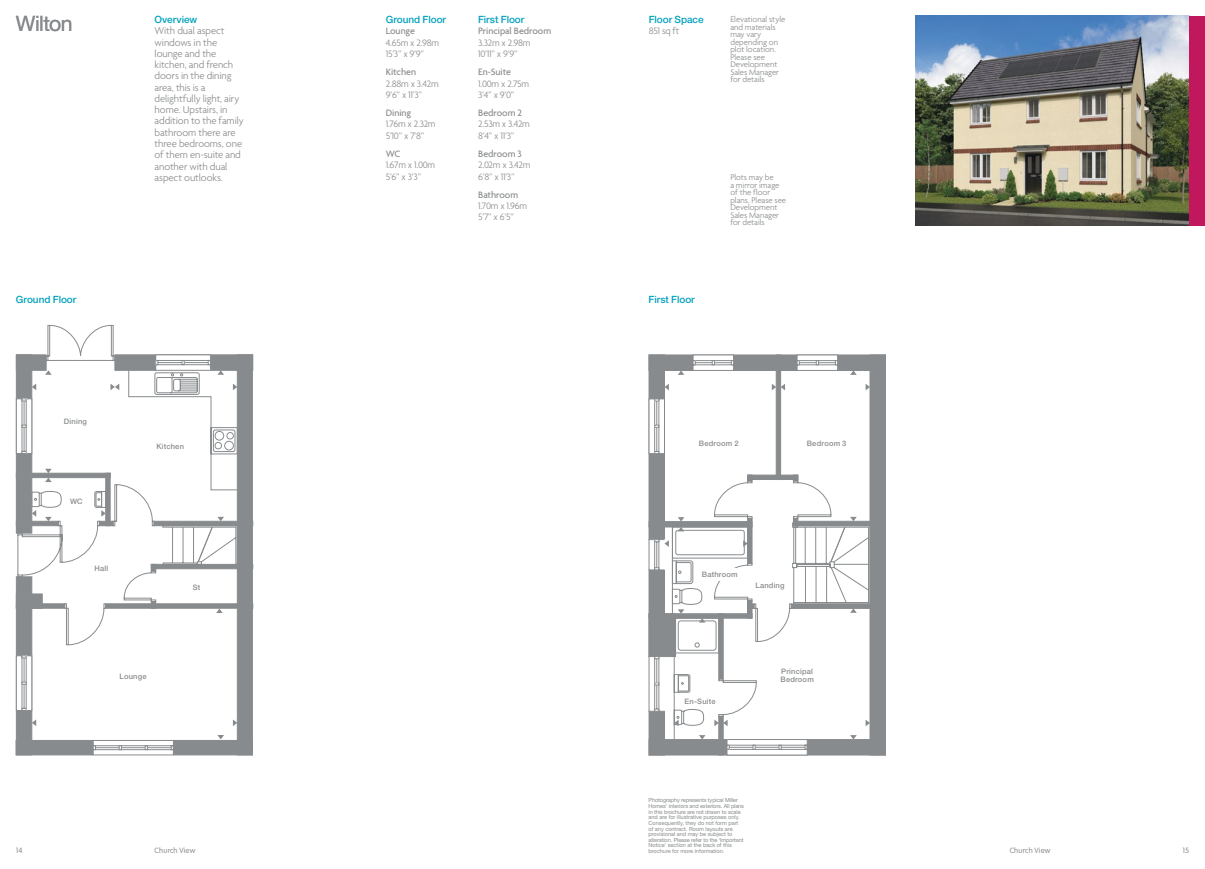
<style>
.page{position:relative;width:1205px;height:869px;background:#fff}
.page>*{position:absolute;margin:0;border:0;box-sizing:border-box;transform-origin:0 0}
.t1{font:21.25px "Helvetica Neue LT Std";letter-spacing:-.025em;color:#888b8d}
.t2{font:300 10.62px/11.2px "Agenda";letter-spacing:-.01em;color:#888b8d}
.t3{font:300 10px/11.2px "Agenda";letter-spacing:-.025em;color:#888b8d}
.t4{font:500 10px "Agenda";letter-spacing:-.005em;color:#888b8d}
.t5{font:500 10px "Helvetica Neue LT Std";letter-spacing:-.005em;color:#00a1be}
.t6{font:300 8.75px/7.5px "Agenda";letter-spacing:-.005em;color:#888b8d}
.t7{font:500 7.5px/8px "Helvetica Neue";letter-spacing:.025em;color:#888b8d}
.t8{font:300 7.5px "VAG Rounded Std";letter-spacing:.025em;color:#888b8d}
.t9{font:5.62px/5.6px "Helvetica Neue LT Std";letter-spacing:-.005em;color:#888b8d}
</style>
<div class="page">
<img style="left:915px;top:16px;width:274px;height:209px">
<div style="left:1189px;top:16px;width:16px;height:209px;background:#c0175d"></div>
<div style="left:16px;top:354px;width:16px;height:179px;border:1px solid #888b8d"></div>
<div style="left:16px;top:576px;width:16px;height:178px;background:#888b8d"></div>
<div style="left:237px;top:354px;width:16px;height:400px;background:#888b8d"></div>
<hr style="left:16px;top:473px;width:94px;height:4px;background:#888b8d">
<hr style="left:16px;top:521px;width:43px;height:4px;background:#888b8d">
<svg style="left:16px;top:398px;width:2px;height:55px"></svg>
<svg style="left:16px;top:656px;width:16px;height:54px"></svg>
<svg style="left:18px;top:324px;width:220px;height:360px"></svg>
<svg style="left:151px;top:324px;width:87px;height:247px"></svg>
<svg style="left:110px;top:383px;width:9px;height:7px"></svg>
<svg style="left:32px;top:383px;width:4px;height:7px"></svg>
<svg style="left:45px;top:370px;width:7px;height:4px"></svg>
<svg style="left:101px;top:510px;width:5px;height:6px"></svg>
<svg style="left:32px;top:510px;width:4px;height:6px"></svg>
<svg style="left:45px;top:468px;width:7px;height:14px"></svg>
<svg style="left:45px;top:516px;width:7px;height:5px"></svg>
<svg style="left:32px;top:719px;width:4px;height:6px"></svg>
<svg style="left:233px;top:719px;width:4px;height:6px"></svg>
<svg style="left:217px;top:735px;width:7px;height:4px"></svg>
<svg style="left:216px;top:608px;width:7px;height:4px"></svg>
<svg style="left:95px;top:749px;width:77px;height:2px"></svg>
<div style="left:93px;top:740px;width:81px;height:14px;border:1px solid #888b8d"></div>
<svg style="left:93px;top:745px;width:81px;height:4px"></svg>
<div style="left:174px;top:740px;width:79px;height:14px;background:#888b8d"></div>
<div style="left:16px;top:740px;width:77px;height:14px;background:#888b8d"></div>
<div style="left:649px;top:355px;width:236px;height:15px;background:#888b8d"></div>
<div style="left:649px;top:354px;width:236px;height:16px;border:1px solid #888b8d"></div>
<div style="left:649px;top:710px;width:16px;height:44px;border:1px solid #888b8d"></div>
<div style="left:649px;top:355px;width:15px;height:184px;background:#888b8d"></div>
<div style="left:649px;top:354px;width:16px;height:185px;border:1px solid #888b8d"></div>
<div style="left:649px;top:569px;width:16px;height:87px;border:1px solid #888b8d"></div>
<div style="left:870px;top:355px;width:15px;height:399px;background:#888b8d"></div>
<div style="left:649px;top:739px;width:236px;height:15px;background:#888b8d"></div>
<hr style="left:776px;top:355px;width:4px;height:124px;background:#888b8d">
<div style="left:776px;top:354px;width:5px;height:125px;border:1px solid #888b8d"></div>
<svg style="left:747px;top:474px;width:46px;height:5px"></svg>
<div style="left:649px;top:521px;width:103px;height:6px;background:#888b8d"></div>
<svg style="left:793px;top:474px;width:5px;height:6px"></svg>
<div style="left:649px;top:613px;width:27px;height:43px;background:#888b8d"></div>
<svg style="left:649px;top:398px;width:16px;height:56px"></svg>
<svg style="left:649px;top:656px;width:1px;height:55px"></svg>
<svg style="left:797px;top:354px;width:41px;height:16px"></svg>
<svg style="left:693px;top:354px;width:41px;height:16px"></svg>
<svg style="left:650px;top:480px;width:220px;height:276px"></svg>
<svg style="left:865px;top:383px;width:5px;height:7px"></svg>
<svg style="left:850px;top:370px;width:7px;height:4px"></svg>
<svg style="left:772px;top:383px;width:13px;height:7px"></svg>
<svg style="left:664px;top:383px;width:5px;height:7px"></svg>
<svg style="left:678px;top:370px;width:6px;height:4px"></svg>
<svg style="left:649px;top:539px;width:20px;height:31px"></svg>
<svg style="left:678px;top:517px;width:6px;height:14px"></svg>
<svg style="left:678px;top:609px;width:6px;height:4px"></svg>
<svg style="left:674px;top:719px;width:4px;height:7px"></svg>
<svg style="left:699px;top:734px;width:6px;height:5px"></svg>
<svg style="left:699px;top:618px;width:6px;height:4px"></svg>
<svg style="left:714px;top:516px;width:156px;height:240px"></svg>
<div style="left:711px;top:568px;width:30px;height:12px;background:#fff"></div>
<h1 class="t1" style="left:16px;top:11px;width:58px">Wilton</h1>
<h3 class="t5" style="left:155px;top:14px;width:44px">Overview</h3>
<p class="t2" style="left:155px;top:26px;width:91px">With dual aspect windows in the lounge and the kitchen, and french doors in the dining area, this is a delightfully light, airy home. Upstairs, in addition to the family bathroom there are three bedrooms, one of them en-suite and another with dual aspect outlooks.</p>
<h3 class="t5" style="left:386px;top:14px;width:62px">Ground Floor</h3>
<h3 class="t4" style="left:386px;top:26px;width:31px">Lounge</h3>
<h3 class="t3" style="left:386px;top:37px;width:55px">4.65m x 2.98m<br>15’3” x 9’9”</h3>
<h3 class="t4" style="left:386px;top:67px;width:32px">Kitchen</h3>
<h3 class="t3" style="left:386px;top:78px;width:54px">2.88m x 3.42m<br>9’6” x 11’3”</h3>
<h3 class="t4" style="left:386px;top:107px;width:27px">Dining</h3>
<h3 class="t3" style="left:386px;top:119px;width:51px">1.76m x 2.32m<br>5’10” x 7’8”</h3>
<h3 class="t4" style="left:386px;top:148px;width:16px">WC</h3>
<h3 class="t3" style="left:386px;top:160px;width:51px">1.67m x 1.00m<br>5’6” x 3’3”</h3>
<h3 class="t5" style="left:478px;top:14px;width:48px">First Floor</h3>
<h3 class="t4" style="left:478px;top:26px;width:75px">Principal Bedroom</h3>
<h3 class="t3" style="left:478px;top:37px;width:54px">3.32m x 2.98m<br>10’11” x 9’9”</h3>
<h3 class="t4" style="left:478px;top:67px;width:34px">En-Suite</h3>
<h3 class="t3" style="left:478px;top:78px;width:53px">1.00m x 2.75m<br>3’4” x 9’0”</h3>
<h3 class="t4" style="left:478px;top:107px;width:45px">Bedroom 2</h3>
<h3 class="t3" style="left:478px;top:119px;width:53px">2.53m x 3.42m<br>8’4” x 11’3”</h3>
<h3 class="t4" style="left:478px;top:148px;width:45px">Bedroom 3</h3>
<h3 class="t3" style="left:478px;top:160px;width:54px">2.02m x 3.42m<br>6’8” x 11’3”</h3>
<h3 class="t4" style="left:478px;top:189px;width:42px">Bathroom</h3>
<h3 class="t3" style="left:478px;top:201px;width:51px">1.70m x 1.96m<br>5’7” x 6’5”</h3>
<h3 class="t5" style="left:649px;top:14px;width:56px">Floor Space</h3>
<h3 class="t3" style="left:649px;top:26px;width:32px">851 sq ft</h3>
<h3 class="t6" style="left:730px;top:16px;width:57px">Elevational style and materials may vary depending on plot location.<br>Please see<br>Development<br>Sales Manager for details</h3>
<h3 class="t6" style="left:730px;top:174px;width:57px">Plots may be<br>a mirror image of the floor plans. Please see<br>Development<br>Sales Manager for details</h3>
<h3 class="t5" style="left:16px;top:293px;width:62px">Ground Floor</h3>
<h3 class="t5" style="left:648px;top:293px;width:48px">First Floor</h3>
<h3 class="t7" style="left:64px;top:416px;width:25px">Dining</h3>
<h3 class="t7" style="left:70px;top:496px;width:14px">WC</h3>
<h3 class="t7" style="left:95px;top:563px;width:15px">Hall</h3>
<h3 class="t7" style="left:156px;top:441px;width:29px">Kitchen</h3>
<h3 class="t7" style="left:193px;top:582px;width:9px">St</h3>
<h3 class="t7" style="left:120px;top:671px;width:28px">Lounge</h3>
<h3 class="t7" style="left:699px;top:438px;width:41px">Bedroom 2</h3>
<h3 class="t7" style="left:807px;top:438px;width:41px">Bedroom 3</h3>
<h3 class="t7" style="left:702px;top:569px;width:37px">Bathroom</h3>
<h3 class="t7" style="left:755px;top:580px;width:31px">Landing</h3>
<h3 class="t7" style="left:685px;top:696px;width:32px">En-Suite</h3>
<h3 class="t7" style="left:780px;top:666px;width:35px">Principal<br>Bedroom</h3>
<p class="t9" style="left:648px;top:797px;width:97px">Photography represents typical Miller Homes’ interiors and exteriors. All plans in this brochure are not drawn to scale and are for illustrative purposes only.<br>Consequently, they do not form part of any contract. Room layouts are provisional and may be subject to alteration. Please refer to the ‘Important Notice’ section at the back of this brochure for more information.</p>
<h3 class="t8" style="left:16px;top:845px;width:8px">14</h3>
<h3 class="t8" style="left:155px;top:845px;width:42px">Church View</h3>
<h3 class="t8" style="left:1009px;top:845px;width:42px">Church View</h3>
<h3 class="t8" style="left:1182px;top:845px;width:8px">15</h3>
</div>
